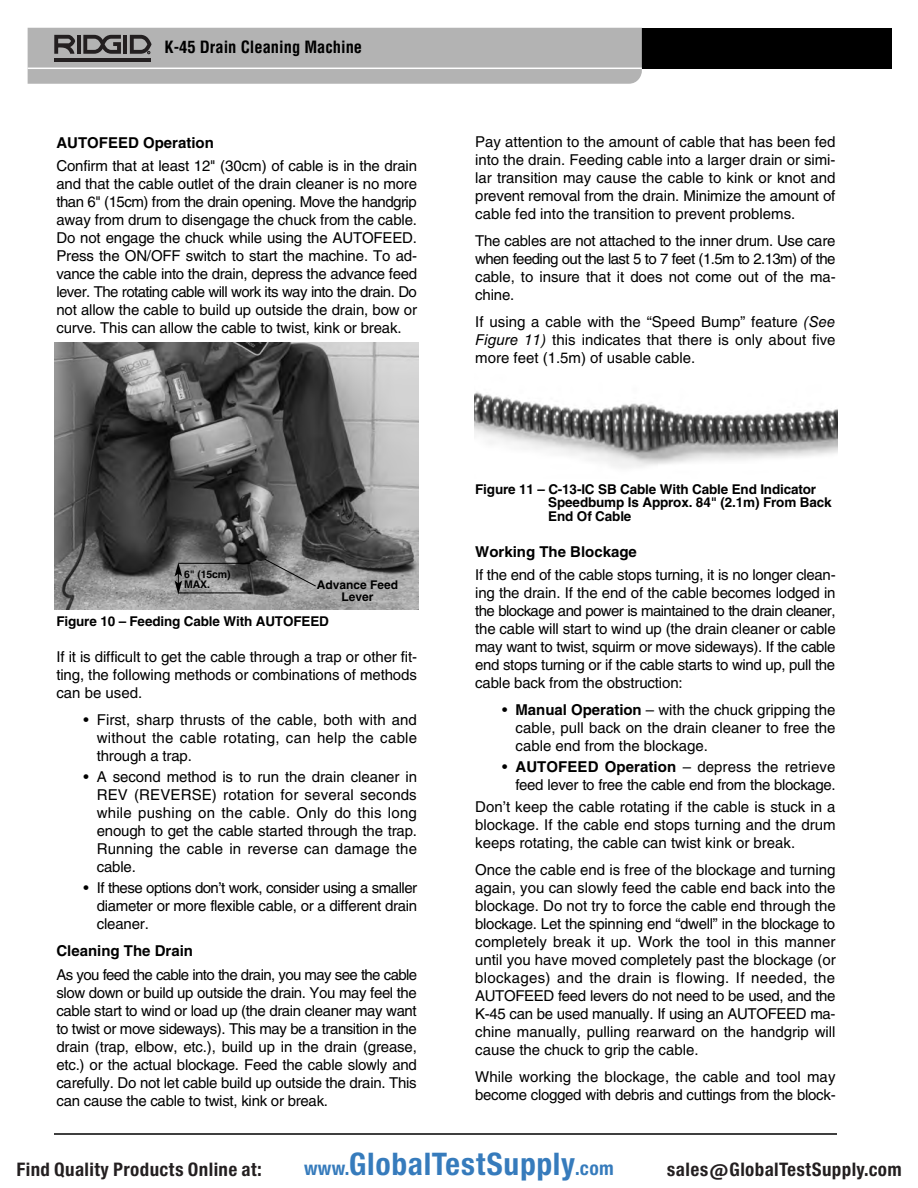
<style>
.page{position:relative;width:918px;height:1188px;background:#fff}
.page>*{position:absolute;margin:0;border:0;box-sizing:border-box;transform-origin:0 0}
.t1{font:29.7px "Europa Gro Nr 2 SBOP Bol Con";letter-spacing:.02em;color:#367bbc}
.t2{font:17.85px "Europa Gro Nr 2 SBOP Bol Con";letter-spacing:.02em;color:#231f20}
.t3{font:700 condensed 16.5px "Helvetica LT Std";color:#000}
.t4{font:15px/18px "Helvetica LT Std";letter-spacing:-.005em;color:#000;text-align:justify}
.t5{font:15px/18px "Helvetica LT Std";letter-spacing:-.025em;color:#000;text-align:right}
.t6{font:700 15px "Helvetica LT Std";color:#000}
.t7{font:700 13.5px/13.5px "Helvetica LT Std";letter-spacing:-.01em;color:#000}
.t8{font:700 12px/12px "Helvetica LT Std";color:#000;text-align:center}
.t9{font:700 10.5px/10.5px "Helvetica LT Std";letter-spacing:-.01em;color:#000}
.s1{font-style:italic}
.s2{font-weight:700}
.s3{font-size:18.3px}
</style>
<div class="page">
<hr style="left:54px;top:1133px;width:783px;height:2px;background:#000">
<div style="left:464px;top:28px;width:428px;height:41px;background:#000"></div>
<svg style="left:28px;top:28px;width:614px;height:56px;background:#afafaf"></svg>
<img style="left:474px;top:392px;width:363px;height:76px">
<img style="left:55px;top:343px;width:363px;height:266px">
<hr style="left:178px;top:563px;width:72px;height:1px;background:#000">
<hr style="left:178px;top:593px;width:73px;height:1px;background:#000">
<svg style="left:175px;top:563px;width:7px;height:32px"></svg>
<svg style="left:263px;top:558px;width:54px;height:29px;background:#888"></svg>
<p class="t3" style="left:165px;top:41px;width:199px">K-45 Drain Cleaning Machine</p>
<p class="t6" style="left:56px;top:137px;width:159px">AUTOFEED Operation</p>
<p class="t4" style="left:56px;top:158px;width:362px">Confirm that at least 12" (30cm) of cable is in the drain and that the cable outlet of the drain cleaner is no more than 6" (15cm) from the drain opening. Move the handgrip away from drum to disengage the chuck from the cable.<br>Do not engage the chuck while using the AUTOFEED.<br>Press the ON/OFF switch to start the machine. To ad&shy;vance the cable into the drain, depress the advance feed lever. The rotating cable will work its way into the drain. Do not allow the cable to build up outside the drain, bow or curve. This can allow the cable to twist, kink or break.</p>
<p class="t9" style="left:184px;top:570px;width:48px">6" (15cm)<br>MAX.</p>
<p class="t8" style="left:317px;top:580px;width:83px">Advance Feed<br>Lever</p>
<p class="t7" style="left:56px;top:616px;width:274px">Figure 10 – Feeding Cable With AUTOFEED</p>
<p class="t4" style="left:56px;top:649px;width:362px">If it is difficult to get the cable through a trap or other fit&shy;ting, the following methods or combinations of methods can be used.</p>
<p class="t4" style="left:97px;top:712px;width:322px;text-indent:-13px">• First, sharp thrusts of the cable, both with and without the cable rotating, can help the cable through a trap.</p>
<p class="t4" style="left:97px;top:769px;width:322px;text-indent:-13px">• A second method is to run the drain cleaner in REV (REVERSE) rotation for several seconds while pushing on the cable. Only do this long enough to get the cable started through the trap.<br>Running the cable in reverse can damage the cable.</p>
<p class="t4" style="left:97px;top:880px;width:322px;text-indent:-13px">• If these options don’t work, consider using a smaller diameter or more flexible cable, or a different drain cleaner.</p>
<p class="t6" style="left:56px;top:945px;width:138px">Cleaning The Drain</p>
<p class="t4" style="left:56px;top:967px;width:362px">As you feed the cable into the drain, you may see the cable slow down or build up outside the drain. You may feel the cable start to wind or load up (the drain cleaner may want to twist or move sideways). This may be a transition in the drain (trap, elbow, etc.), build up in the drain (grease, etc.) or the actual blockage. Feed the cable slowly and carefully. Do not let cable build up outside the drain. This can cause the cable to twist, kink or break.</p>
<p class="t4" style="left:475px;top:134px;width:362px">Pay attention to the amount of cable that has been fed into the drain. Feeding cable into a larger drain or simi&shy;lar transition may cause the cable to kink or knot and prevent removal from the drain. Minimize the amount of cable fed into the transition to prevent problems.</p>
<p class="t4" style="left:475px;top:233px;width:362px">The cables are not attached to the inner drum. Use care when feeding out the last 5 to 7 feet (1.5m to 2.13m) of the cable, to insure that it does not come out of the ma&shy;chine.</p>
<p class="t4" style="left:475px;top:314px;width:362px">If using a cable with the “Speed Bump” feature <span class="s1">(See Figure 11)</span> this indicates that there is only about five more feet (1.5m) of usable cable.</p>
<p class="t7" style="left:548px;top:484px;width:285px;text-indent:-73px">Figure 11 – C-13-IC SB Cable With Cable End Indicator<br>Speedbump Is Approx. 84" (2.1m) From Back<br>End Of Cable</p>
<p class="t6" style="left:475px;top:546px;width:163px">Working The Blockage</p>
<p class="t4" style="left:475px;top:567px;width:362px">If the end of the cable stops turning, it is no longer clean&shy;ing the drain. If the end of the cable becomes lodged in the blockage and power is maintained to the drain cleaner, the cable will start to wind up (the drain cleaner or cable may want to twist, squirm or move sideways). If the cable end stops turning or if the cable starts to wind up, pull the cable back from the obstruction:</p>
<p class="t4" style="left:516px;top:702px;width:322px;text-indent:-13px">• <span class="s2">Manual Operation</span> – with the chuck gripping the cable, pull back on the drain cleaner to free the cable end from the blockage.</p>
<p class="t5" style="left:502px;top:760px;width:335px">• <span class="s2">AUTOFEED Operation</span> – depress the retrieve feed lever to free the cable end from the blockage.</p>
<p class="t4" style="left:475px;top:799px;width:362px">Don’t keep the cable rotating if the cable is stuck in a blockage. If the cable end stops turning and the drum keeps rotating, the cable can twist kink or break.</p>
<p class="t4" style="left:475px;top:862px;width:362px">Once the cable end is free of the blockage and turning again, you can slowly feed the cable end back into the blockage. Do not try to force the cable end through the blockage. Let the spinning end “dwell” in the blockage to completely break it up. Work the tool in this manner until you have moved completely past the blockage (or blockages) and the drain is flowing. If needed, the AUTO FEED feed levers do not need to be used, and the K-45 can be used manually. If using an AUTOFEED ma&shy;chine manually, pulling rearward on the handgrip will cause the chuck to grip the cable.</p>
<p class="t4" style="left:475px;top:1069px;width:362px">While working the blockage, the cable and tool may become clogged with debris and cuttings from the block-</p>
<p class="t2" style="left:16px;top:1159px;width:247px">Find Quality Products Online at:</p>
<h1 class="t1" style="left:304px;top:1147px;width:311px"><span class="s3">www.</span>GlobalTestSupply<span class="s3">.com</span></h1>
<p class="t2" style="left:667px;top:1159px;width:236px">sales@GlobalTestSupply.com</p>
</div>
